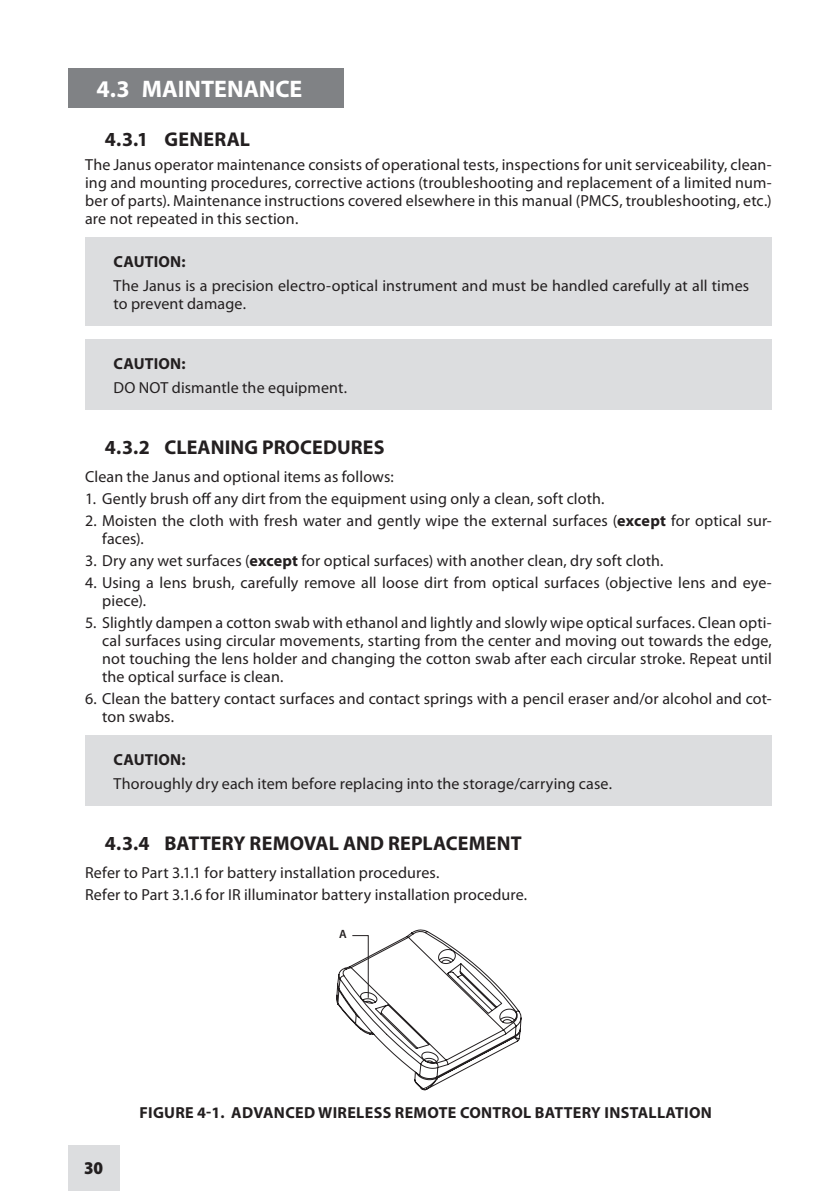
<style>
.page{position:relative;width:840px;height:1191px;background:#fff}
.page>*{position:absolute;margin:0;border:0;box-sizing:border-box;transform-origin:0 0}
.t1{font:700 24px "Myriad Pro";color:#fff}
.t2{font:700 20px "Myriad Pro";letter-spacing:.005em;color:#231f20}
.t3{font:900 semi-condensed 18px "Myriad Pro";color:#231f20}
.t4{font:16px/18px "Myriad Pro";letter-spacing:.005em;color:#231f20}
.t5{font:700 16px "Myriad Pro";letter-spacing:.015em;color:#231f20}
.t6{font:600 12px "Myriad Pro";color:#231f20}
.s1{font-weight:700}
</style>
<div class="page">
<div style="left:68px;top:1145px;width:51px;height:46px;background:#dcdddf"></div>
<div style="left:68px;top:68px;width:276px;height:40px;background:#808285"></div>
<div style="left:85px;top:238px;width:686px;height:88px;background:#dcdddf"></div>
<div style="left:85px;top:340px;width:686px;height:70px;background:#dcdddf"></div>
<div style="left:85px;top:735px;width:686px;height:71px;background:#dcdddf"></div>
<svg style="left:336px;top:929px;width:186px;height:162px"></svg>
<h1 class="t1" style="left:96px;top:73px;width:81px">4.3 MAINTENANCE</h1>
<p class="t2" style="left:105px;top:127px;width:87px">4.3.1 GENERAL</p>
<p class="t4" style="left:85px;top:155px;width:687px;text-align:justify">The Janus operator maintenance consists of operational tests, inspections for unit serviceability, clean&shy;ing and mounting procedures, corrective actions (troubleshooting and replacement of a limited num&shy;ber of parts). Maintenance instructions covered elsewhere in this manual (PMCS, troubleshooting, etc.) are not repeated in this section.</p>
<p class="t5" style="left:113px;top:251px;width:74px">CAUTION:</p>
<p class="t4" style="left:113px;top:276px;width:636px">The Janus is a precision electro-optical instrument and must be handled carefully at all times to prevent damage.</p>
<p class="t5" style="left:113px;top:353px;width:74px">CAUTION:</p>
<p class="t4" style="left:113px;top:378px;width:235px">DO NOT dismantle the equipment.</p>
<p class="t2" style="left:105px;top:434px;width:281px">4.3.2 CLEANING PROCEDURES</p>
<p class="t4" style="left:85px;top:467px;width:310px">Clean the Janus and optional items as follows:</p>
<p class="t4" style="left:85px;top:489px;width:520px">1. Gently brush off any dirt from the equipment using only a clean, soft cloth.</p>
<p class="t4" style="left:102px;top:511px;width:670px;text-indent:-17px">2. Moisten the cloth with fresh water and gently wipe the external surfaces (<span class="s1">EXCEPT</span> for optical sur&shy;faces).</p>
<p class="t4" style="left:85px;top:551px;width:579px">3. Dry any wet surfaces (<span class="s1">EXCEPT</span> for optical surfaces) with another clean, dry soft cloth.</p>
<p class="t4" style="left:102px;top:573px;width:670px;text-indent:-17px">4. Using a lens brush, carefully remove all loose dirt from optical surfaces (objective lens and eye&shy;piece).</p>
<p class="t4" style="left:102px;top:613px;width:671px;text-align:justify;text-indent:-17px">5. Slightly dampen a cotton swab with ethanol and lightly and slowly wipe optical surfaces. Clean opti&shy;cal surfaces using circular movements, starting from the center and moving out towards the edge, not touching the lens holder and changing the cotton swab after each circular stroke. Repeat until the optical surface is clean.</p>
<p class="t4" style="left:102px;top:689px;width:670px;text-indent:-17px">6. Clean the battery contact surfaces and contact springs with a pencil eraser and/or alcohol and cot&shy;ton swabs.</p>
<p class="t5" style="left:113px;top:749px;width:74px">CAUTION:</p>
<p class="t4" style="left:113px;top:774px;width:499px">Thoroughly dry each item before replacing into the storage/carrying case.</p>
<p class="t2" style="left:105px;top:830px;width:84px">4.3.4 BATTERY</p>
<p class="t2" style="left:249px;top:830px;width:26px">REMOVAL</p>
<p class="t2" style="left:343px;top:830px;width:15px">AND</p>
<p class="t2" style="left:388px;top:830px;width:26px">REPLACEMENT</p>
<p class="t4" style="left:85px;top:861px;width:443px;line-height:22px">Refer to Part 3.1.1 for battery installation procedures.<br>Refer to Part 3.1.6 for IR illuminator battery installation procedure.</p>
<p class="t6" style="left:339px;top:926px;width:9px">A</p>
<p class="t3" style="left:84px;top:1157px;width:21px">30</p>
<p class="t5" style="left:139px;top:1102px;width:19px">FIGURE</p>
<p class="t5" style="left:197px;top:1102px;width:57px">4-1. ADVANCED</p>
<p class="t5" style="left:318px;top:1102px;width:24px">WIRELESS</p>
<p class="t5" style="left:394px;top:1102px;width:21px">REMOTE</p>
<p class="t5" style="left:459px;top:1102px;width:21px">CONTROL</p>
<p class="t5" style="left:534px;top:1102px;width:21px">BATTERY</p>
<p class="t5" style="left:604px;top:1102px;width:16px">INSTALLATION</p>
</div>
